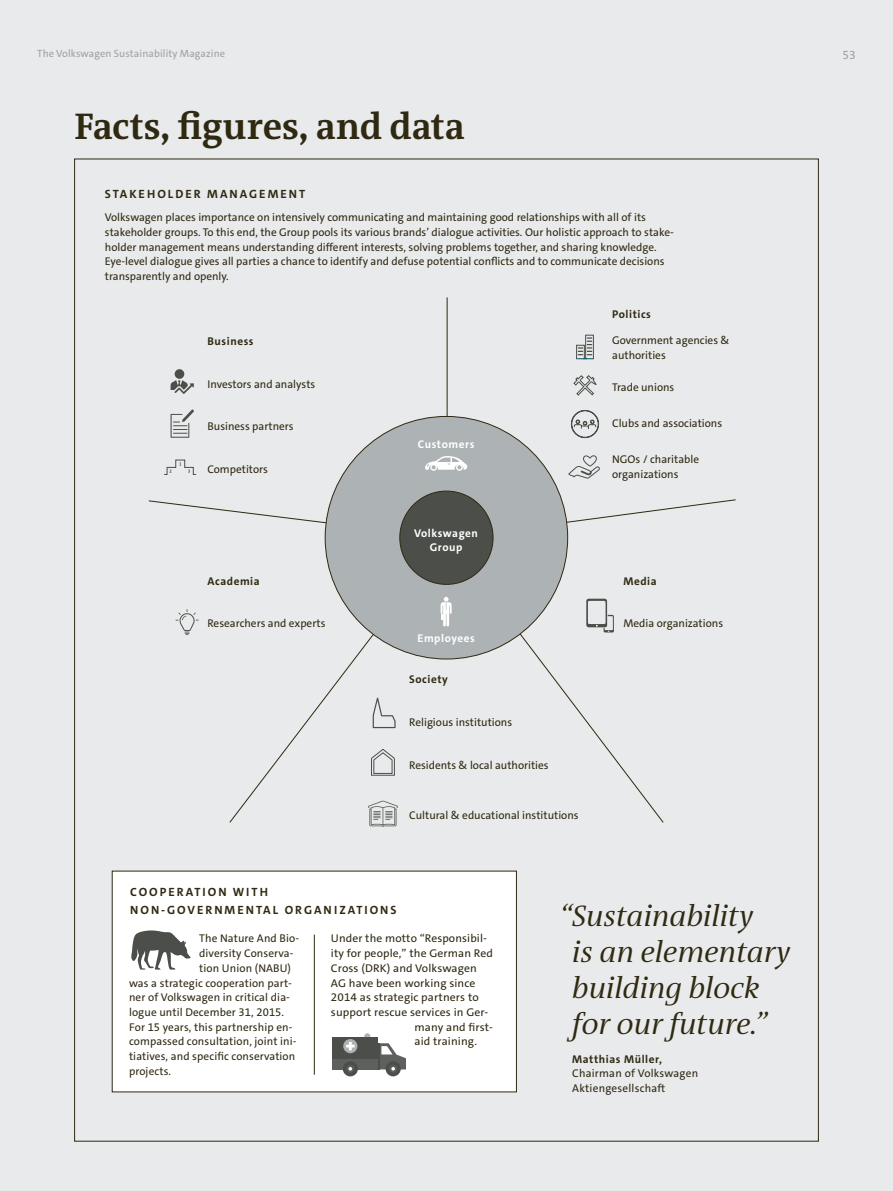
<style>
.page{position:relative;width:893px;height:1191px;background:#e8eaeb}
.page>*{position:absolute;margin:0;border:0;box-sizing:border-box;transform-origin:0 0}
.VW_NH_Headline_36_In{font:700 37.5px "VWAG The Antiqua";letter-spacing:-.005em;color:#2f2912}
.VW_NH_ENG_Zitat_18_l{font:italic 30px/36px "VWAG The Antiqua";color:#2f2912}
.t1{font:700 12px/18px "VWAG The Sans";letter-spacing:.17em;color:#2f2912}
.t2{font:12px "VWAG The Sans";color:#9ca2a3}
.VW_NH_ENG_Zitat_18_l-2{font:11.25px/14.7px "VWAG The Sans";color:#2f2912}
.VW_NH_ENG_Zitat_18_l-3{font:11.25px "VWAG The Sans";color:#2f2912;scale:1.04 1}
.VW_NH_ENG_Zitat_18_l-4{font:11.25px/14.2px "VWAG The Sans";letter-spacing:.02em;color:#2f2912}
.VW_NH_ENG_Autor_7_5{font:700 11.25px "VWAG The Sans";letter-spacing:.05em;color:#2f2912}
.VW_NH_ENG_Autor_7_5-2{font:700 11.25px/14.2px "VWAG The Sans";letter-spacing:.05em;color:#fff;text-align:center}
.t3{font:10.5px "VWAG The Sans";letter-spacing:.01em;color:#9ca2a3}
.s1{font-weight:700}
</style>
<div class="page">
<div style="left:112px;top:871px;width:404px;height:221px;background:#fff"></div>
<hr style="left:314px;top:934px;width:1px;height:140px;background:#2f2912">
<div style="left:364px;top:1033px;width:6px;height:15px;background:#adb3b4;border-radius:3px"></div>
<div style="left:333px;top:1036px;width:45px;height:33px;background:#4c4f49"></div>
<div style="left:333px;top:1056px;width:46px;height:13px;background:#5d605d"></div>
<div style="left:343px;top:1061px;width:15px;height:15px;background:#4c4f49;border-radius:50%"></div>
<svg style="left:347px;top:1065px;width:7px;height:7px"></svg>
<div style="left:343px;top:1039px;width:14px;height:14px;background:#adb3b4;border-radius:50%"></div>
<svg style="left:346px;top:1042px;width:9px;height:8px"></svg>
<svg style="left:386px;top:1061px;width:15px;height:15px"></svg>
<svg style="left:375px;top:1043px;width:31px;height:27px"></svg>
<hr style="left:333px;top:1056px;width:45px;height:2px;background:#4c4f49">
<svg style="left:131px;top:930px;width:60px;height:39px"></svg>
<svg style="left:148px;top:297px;width:588px;height:526px"></svg>
<div style="left:325px;top:416px;width:243px;height:243px;background:#adb3b4;border-radius:50%"></div>
<div style="left:400px;top:491px;width:93px;height:93px;background:#4c4f49;border-radius:50%"></div>
<svg style="left:176px;top:609px;width:23px;height:26px"></svg>
<svg style="left:425px;top:456px;width:42px;height:15px"></svg>
<svg style="left:171px;top:380px;width:23px;height:14px"></svg>
<div style="left:175px;top:369px;width:9px;height:10px;background:#4c4f49;border-radius:50%"></div>
<svg style="left:368px;top:800px;width:30px;height:27px"></svg>
<svg style="left:372px;top:688px;width:24px;height:40px"></svg>
<svg style="left:370px;top:748px;width:25px;height:28px"></svg>
<svg style="left:171px;top:409px;width:23px;height:29px"></svg>
<svg style="left:576px;top:334px;width:18px;height:25px"></svg>
<svg style="left:586px;top:598px;width:28px;height:34px"></svg>
<svg style="left:441px;top:597px;width:11px;height:29px"></svg>
<svg style="left:573px;top:374px;width:24px;height:22px"></svg>
<svg style="left:571px;top:410px;width:28px;height:28px"></svg>
<svg style="left:568px;top:455px;width:32px;height:24px"></svg>
<svg style="left:163px;top:459px;width:34px;height:16px"></svg>
<p class="t3" style="left:37px;top:47px;width:190px">The Volkswagen Sustainability Magazine</p>
<p class="t2" style="left:843px;top:47px;width:15px">53</p>
<p class="VW_NH_Headline_36_In" style="left:74px;top:102px;width:392px">Facts, figures, and data</p>
<p class="t1" style="left:105px;top:185px;width:202px">STAKEHOLDER MANAGEMENT</p>
<p class="VW_NH_ENG_Zitat_18_l-2" style="left:105px;top:210px;width:570px">Volkswagen places importance on intensively communicating and maintaining good relationships with all of its stakeholder groups. To this end, the Group pools its various brands’ dialogue activities. Our holistic approach to stake&shy;holder management means understanding different interests, solving problems together, and sharing knowledge.<br>Eye-level dialogue gives all parties a chance to identify and defuse potential conflicts and to communicate decisions transparently and openly.</p>
<p class="VW_NH_ENG_Autor_7_5" style="left:207px;top:334px;width:48px">Business</p>
<p class="VW_NH_ENG_Zitat_18_l-2" style="left:207px;top:376px;width:109px">Investors and analysts</p>
<p class="VW_NH_ENG_Zitat_18_l-2" style="left:207px;top:419px;width:88px">Business partners</p>
<p class="VW_NH_ENG_Zitat_18_l-2" style="left:207px;top:462px;width:62px">Competitors</p>
<p class="VW_NH_ENG_Autor_7_5-2" style="left:418px;top:437px;width:58px">Customers</p>
<p class="VW_NH_ENG_Autor_7_5-2" style="left:414px;top:526px;width:65px">Volkswagen<br>Group</p>
<p class="VW_NH_ENG_Autor_7_5" style="left:612px;top:307px;width:40px">Politics</p>
<p class="VW_NH_ENG_Zitat_18_l-2" style="left:612px;top:333px;width:119px">Government agencies &amp; authorities</p>
<p class="VW_NH_ENG_Zitat_18_l-2" style="left:612px;top:379px;width:64px">Trade unions</p>
<p class="VW_NH_ENG_Zitat_18_l-2" style="left:612px;top:416px;width:112px">Clubs and associations</p>
<p class="VW_NH_ENG_Zitat_18_l-2" style="left:612px;top:452px;width:88px">NGOs / charitable organizations</p>
<p class="VW_NH_ENG_Autor_7_5" style="left:207px;top:573px;width:54px">Academia</p>
<p class="VW_NH_ENG_Zitat_18_l-2" style="left:207px;top:616px;width:120px">Researchers and experts</p>
<p class="VW_NH_ENG_Zitat_18_l-2" style="left:623px;top:616px;width:101px">Media organizations</p>
<p class="VW_NH_ENG_Autor_7_5" style="left:623px;top:573px;width:35px">Media</p>
<p class="VW_NH_ENG_Autor_7_5-2" style="left:417px;top:631px;width:59px">Employees</p>
<p class="VW_NH_ENG_Autor_7_5" style="left:409px;top:672px;width:40px">Society</p>
<p class="VW_NH_ENG_Zitat_18_l-2" style="left:409px;top:715px;width:104px">Religious institutions</p>
<p class="VW_NH_ENG_Zitat_18_l-2" style="left:409px;top:758px;width:141px">Residents &amp; local authorities</p>
<p class="VW_NH_ENG_Zitat_18_l-2" style="left:409px;top:807px;width:171px">Cultural &amp; educational institutions</p>
<p class="t1" style="left:130px;top:883px;width:268px">COOPERATION WITH<br>NON-GOVERNMENTAL ORGANIZATIONS</p>
<p class="VW_NH_ENG_Zitat_18_l-2" style="left:199px;top:931px;width:101px">The Nature And Bio-</p>
<p class="VW_NH_ENG_Zitat_18_l-2" style="left:199px;top:946px;width:96px">diversity Conserva-</p>
<p class="VW_NH_ENG_Zitat_18_l-2" style="left:199px;top:960px;width:93px">tion Union (NABU)</p>
<p class="VW_NH_ENG_Zitat_18_l-2" style="left:129px;top:975px;width:164px">was a strategic cooperation part-</p>
<p class="VW_NH_ENG_Zitat_18_l-2" style="left:129px;top:990px;width:162px">ner of Volkswagen in critical dia-</p>
<p class="VW_NH_ENG_Zitat_18_l-2" style="left:129px;top:1004px;width:157px">logue until December 31, 2015.</p>
<p class="VW_NH_ENG_Zitat_18_l-2" style="left:129px;top:1019px;width:165px">For 15 years, this partnership en-</p>
<p class="VW_NH_ENG_Zitat_18_l-2" style="left:129px;top:1034px;width:169px">compassed consultation, joint ini-</p>
<p class="VW_NH_ENG_Zitat_18_l-2" style="left:129px;top:1049px;width:168px">tiatives, and specific conservation</p>
<p class="VW_NH_ENG_Zitat_18_l-2" style="left:129px;top:1063px;width:44px">projects.</p>
<p class="VW_NH_ENG_Zitat_18_l-2" style="left:331px;top:931px;width:158px">Under the motto “Responsibil-</p>
<p class="VW_NH_ENG_Zitat_18_l-2" style="left:331px;top:946px;width:164px">ity for people,” the German Red</p>
<p class="VW_NH_ENG_Zitat_18_l-3" style="left:331px;top:960px;width:142px">Cross (DRK) and Volkswagen</p>
<p class="VW_NH_ENG_Zitat_18_l-3" style="left:331px;top:975px;width:141px">AG have been working since</p>
<p class="VW_NH_ENG_Zitat_18_l-3" style="left:331px;top:990px;width:144px">2014 as strategic partners to</p>
<p class="VW_NH_ENG_Zitat_18_l-3" style="left:331px;top:1005px;width:153px">support rescue services in Ger-</p>
<p class="VW_NH_ENG_Zitat_18_l-3" style="left:414px;top:1019px;width:77px">many and first-</p>
<p class="VW_NH_ENG_Zitat_18_l-3" style="left:414px;top:1034px;width:62px">aid training.</p>
<p class="VW_NH_ENG_Zitat_18_l" style="left:572px;top:898px;width:220px;text-indent:-13px">“Sustainability<br>is an elementary building block for our future.”</p>
<p class="VW_NH_ENG_Zitat_18_l-4" style="left:572px;top:1052px;width:127px"><span class="s1">Matthias Müller,<br></span>Chairman of Volkswagen<br>Aktiengesellschaft</p>
</div>
